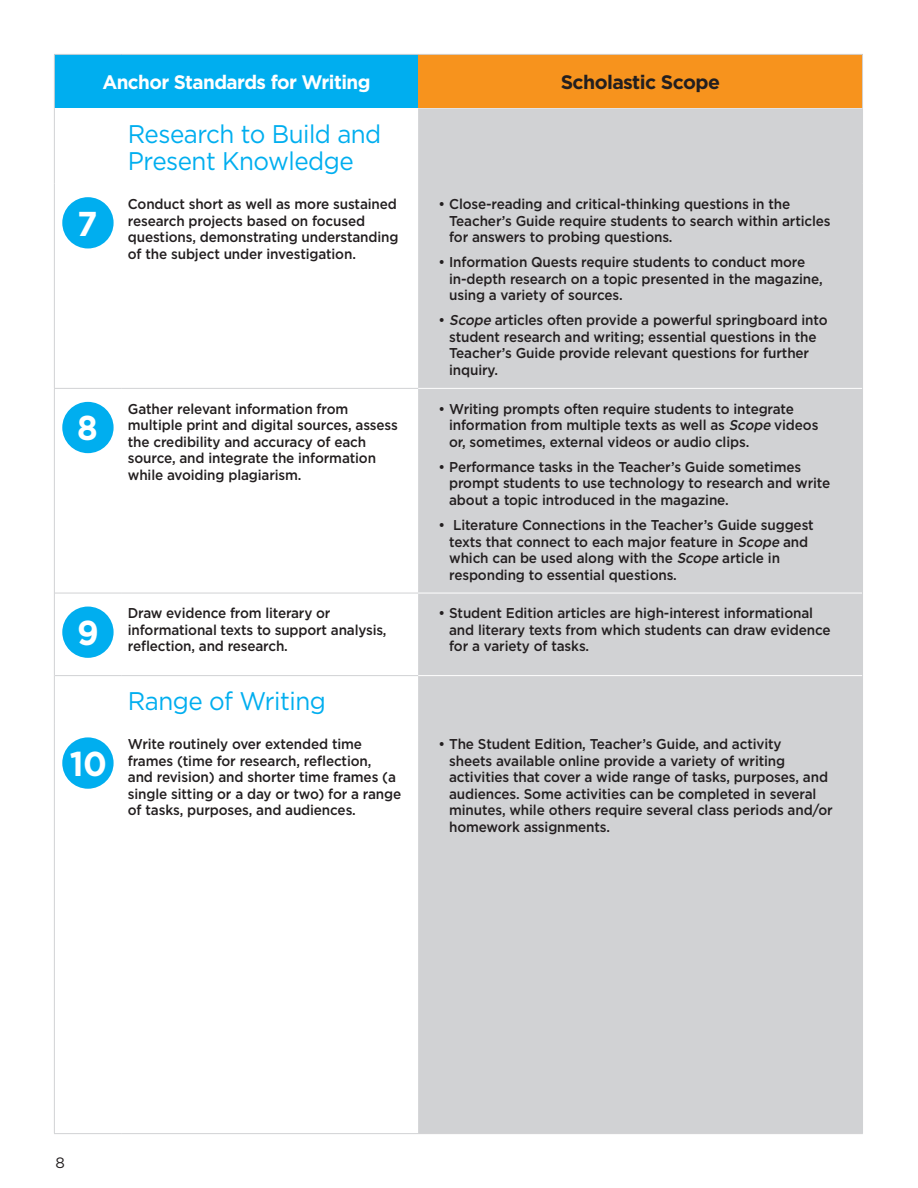
<style>
.page{position:relative;width:918px;height:1188px;background:#fff}
.page>*{position:absolute;margin:0;border:0;box-sizing:border-box;transform-origin:0 0}
.t1{font:700 34.5px "Gotham";color:#fff;scale:.95 1}
.Body_AS{font:25.5px/27px "Gotham";letter-spacing:-.02em;color:#00aeef;scale:.95 1}
.Heading_AS{font:700 19.5px "Gotham";letter-spacing:-.03em;color:#fff}
.Heading_AS-2{font:700 19.5px "Gotham";letter-spacing:-.03em;color:#231f20}
.t2{font:15px "Gotham";color:#231f20}
.Body_AS-2{font:500 14.25px/16.5px "Gotham";letter-spacing:-.01em;color:#231f20;scale:.95 1}
.s1{font-style:italic}
</style>
<div class="page">
<div style="left:54px;top:54px;width:364px;height:54px;background:#00aeef"></div>
<div style="left:418px;top:54px;width:445px;height:54px;background:#f7931d"></div>
<div style="left:418px;top:108px;width:444px;height:1025px;background:#d1d2d4"></div>
<hr style="left:418px;top:388px;width:444px;height:1px;background:#fff">
<hr style="left:54px;top:388px;width:67px;height:1px;background:#d1d2d4">
<hr style="left:121px;top:388px;width:297px;height:1px;background:#d1d2d4">
<hr style="left:418px;top:593px;width:444px;height:1px;background:#fff">
<hr style="left:418px;top:675px;width:444px;height:1px;background:#fff">
<hr style="left:55px;top:593px;width:66px;height:1px;background:#d1d2d4">
<hr style="left:121px;top:593px;width:297px;height:1px;background:#d1d2d4">
<hr style="left:55px;top:675px;width:66px;height:1px;background:#d1d2d4">
<hr style="left:121px;top:675px;width:297px;height:1px;background:#d1d2d4">
<hr style="left:54px;top:54px;width:67px;height:1px;background:#d1d2d4">
<hr style="left:54px;top:55px;width:1px;height:53px;background:#d1d2d4">
<hr style="left:121px;top:54px;width:297px;height:1px;background:#d1d2d4">
<hr style="left:418px;top:54px;width:445px;height:1px;background:#d1d2d4">
<hr style="left:862px;top:55px;width:1px;height:53px;background:#d1d2d4">
<hr style="left:54px;top:108px;width:1px;height:76px;background:#d1d2d4">
<hr style="left:862px;top:108px;width:1px;height:76px;background:#d1d2d4">
<hr style="left:54px;top:184px;width:1px;height:204px;background:#d1d2d4">
<hr style="left:862px;top:184px;width:1px;height:204px;background:#d1d2d4">
<hr style="left:54px;top:389px;width:1px;height:204px;background:#d1d2d4">
<hr style="left:862px;top:388px;width:1px;height:205px;background:#d1d2d4">
<hr style="left:54px;top:593px;width:1px;height:83px;background:#d1d2d4">
<hr style="left:862px;top:593px;width:1px;height:83px;background:#d1d2d4">
<hr style="left:54px;top:676px;width:1px;height:48px;background:#d1d2d4">
<hr style="left:862px;top:676px;width:1px;height:48px;background:#d1d2d4">
<hr style="left:54px;top:724px;width:1px;height:409px;background:#d1d2d4">
<hr style="left:862px;top:724px;width:1px;height:409px;background:#d1d2d4">
<hr style="left:54px;top:1133px;width:67px;height:1px;background:#d1d2d4">
<hr style="left:121px;top:1133px;width:297px;height:1px;background:#d1d2d4">
<hr style="left:418px;top:1133px;width:445px;height:1px;background:#d1d2d4">
<div style="left:62px;top:197px;width:52px;height:51px;background:#00aeef;border-radius:50%"></div>
<div style="left:62px;top:402px;width:52px;height:51px;background:#00aeef;border-radius:50%"></div>
<div style="left:62px;top:607px;width:52px;height:51px;background:#00aeef;border-radius:50%"></div>
<div style="left:62px;top:737px;width:52px;height:52px;background:#00aeef;border-radius:50%"></div>
<p class="Heading_AS" style="left:102px;top:71px;width:270px">Anchor Standards for Writing</p>
<p class="Heading_AS-2" style="left:561px;top:71px;width:161px">Scholastic Scope</p>
<p class="Body_AS" style="left:128px;top:120px;width:268px">Research to Build and<br>Present Knowledge</p>
<p class="t1" style="left:77px;top:204px;width:23px">7</p>
<p class="t1" style="left:77px;top:408px;width:23px">8</p>
<p class="t1" style="left:77px;top:613px;width:24px">9</p>
<p class="t1" style="left:70px;top:744px;width:41px">10</p>
<p class="Body_AS-2" style="left:128px;top:195px;width:286px">Conduct short as well as more sustained research projects based on focused questions, demonstrating understanding of the subject under investigation.</p>
<p class="Body_AS-2" style="left:449px;top:195px;width:403px;text-indent:-11px">• Close-reading and critical-thinking questions in the<br>Teacher’s Guide require students to search within articles for answers to probing questions.</p>
<p class="Body_AS-2" style="left:449px;top:254px;width:395px;text-indent:-11px">• Information Quests require students to conduct more in-depth research on a topic presented in the magazine, using a variety of sources.</p>
<p class="Body_AS-2" style="left:449px;top:312px;width:400px;text-indent:-11px">• <span class="s1">Scope</span> articles often provide a powerful springboard into student research and writing; essential questions in the Teacher’s Guide provide relevant questions for further inquiry.</p>
<p class="Body_AS-2" style="left:128px;top:400px;width:286px">Gather relevant information from multiple print and digital sources, assess the credibility and accuracy of each source, and integrate the information while avoiding plagiarism.</p>
<p class="Body_AS-2" style="left:449px;top:400px;width:390px;text-indent:-11px">• Writing prompts often require students to integrate information from multiple texts as well as <span class="s1">Scope</span> videos or, sometimes, external videos or audio clips.</p>
<p class="Body_AS-2" style="left:449px;top:458px;width:403px;text-indent:-11px">• Performance tasks in the Teacher’s Guide sometimes prompt students to use technology to research and write about a topic introduced in the magazine.</p>
<p class="Body_AS-2" style="left:449px;top:516px;width:385px;text-indent:-11px">• Literature Connections in the Teacher’s Guide suggest texts that connect to each major feature in <span class="s1">Scope</span> and which can be used along with the <span class="s1">Scope</span> article in responding to essential questions.</p>
<p class="Body_AS-2" style="left:128px;top:605px;width:274px">Draw evidence from literary or informational texts to support analysis, reflection, and research.</p>
<p class="Body_AS-2" style="left:449px;top:605px;width:403px;text-indent:-11px">• Student Edition articles are high-interest informational and literary texts from which students can draw evidence for a variety of tasks.</p>
<p class="Body_AS" style="left:128px;top:687px;width:210px">Range of Writing</p>
<p class="Body_AS-2" style="left:128px;top:736px;width:289px">Write routinely over extended time frames (time for research, reflection,<br>and revision) and shorter time frames (a single sitting or a day or two) for a range of tasks, purposes, and audiences.</p>
<p class="Body_AS-2" style="left:449px;top:736px;width:405px;text-indent:-11px">• The Student Edition, Teacher’s Guide, and activity<br>sheets available online provide a variety of writing activities that cover a wide range of tasks, purposes, and audiences. Some activities can be completed in several minutes, while others require several class periods and/or homework assignments.</p>
<p class="t2" style="left:55px;top:1154px;width:11px">8</p>
</div>
